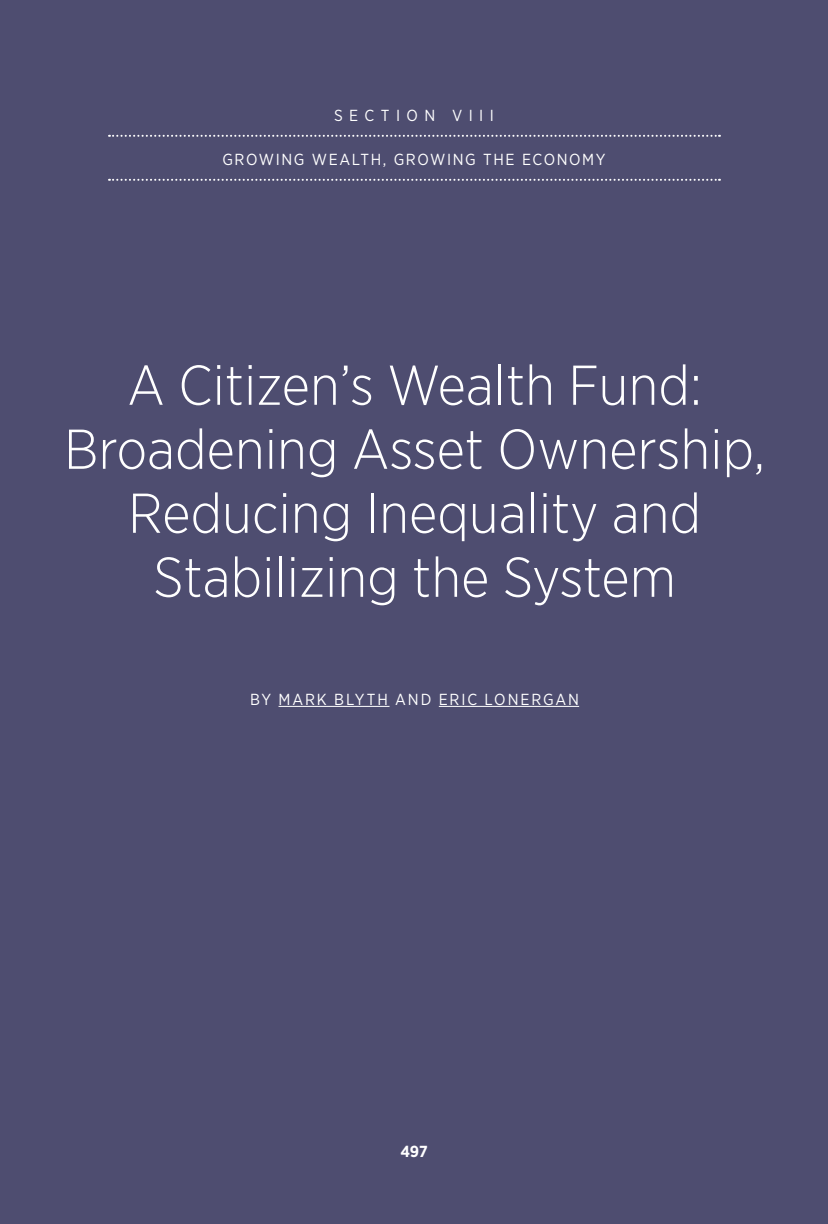
<style>
.page{position:relative;width:828px;height:1224px;background:#4e4d70}
.page>*{position:absolute;margin:0;border:0;box-sizing:border-box;transform-origin:0 0}
.t1{font:300 56px/64px "Gotham Narrow";color:#fff;text-align:center}
.t2{font:16px "Gotham Narrow";letter-spacing:.1em;color:#fff}
.t3{font:16px "Gotham Narrow";letter-spacing:.12em;color:#fff}
.t4{font:16px "Gotham Narrow";letter-spacing:.4em;color:#fff}
.t5{font:700 16px "Gotham Narrow";color:#fff}
</style>
<div class="page">
<hr style="left:279px;top:706px;width:111px;height:1px;background:#fff">
<hr style="left:439px;top:706px;width:140px;height:1px;background:#fff">
<svg style="left:109px;top:135px;width:611px;height:2px"></svg>
<svg style="left:109px;top:179px;width:611px;height:2px"></svg>
<p class="t4" style="left:334px;top:105px;width:161px">SECTION VIII</p>
<p class="t2" style="left:222px;top:149px;width:385px">GROWING WEALTH, GROWING THE ECONOMY</p>
<p class="t1" style="left:64px;top:352px;width:703px">A Citizen’s Wealth Fund:<br>Broadening Asset Ownership,<br>Reducing Inequality and<br>Stabilizing the System</p>
<p class="t3" style="left:250px;top:689px;width:331px">BY MARK BLYTH AND ERIC LONERGAN</p>
<p class="t5" style="left:400px;top:1141px;width:29px">497</p>
</div>
